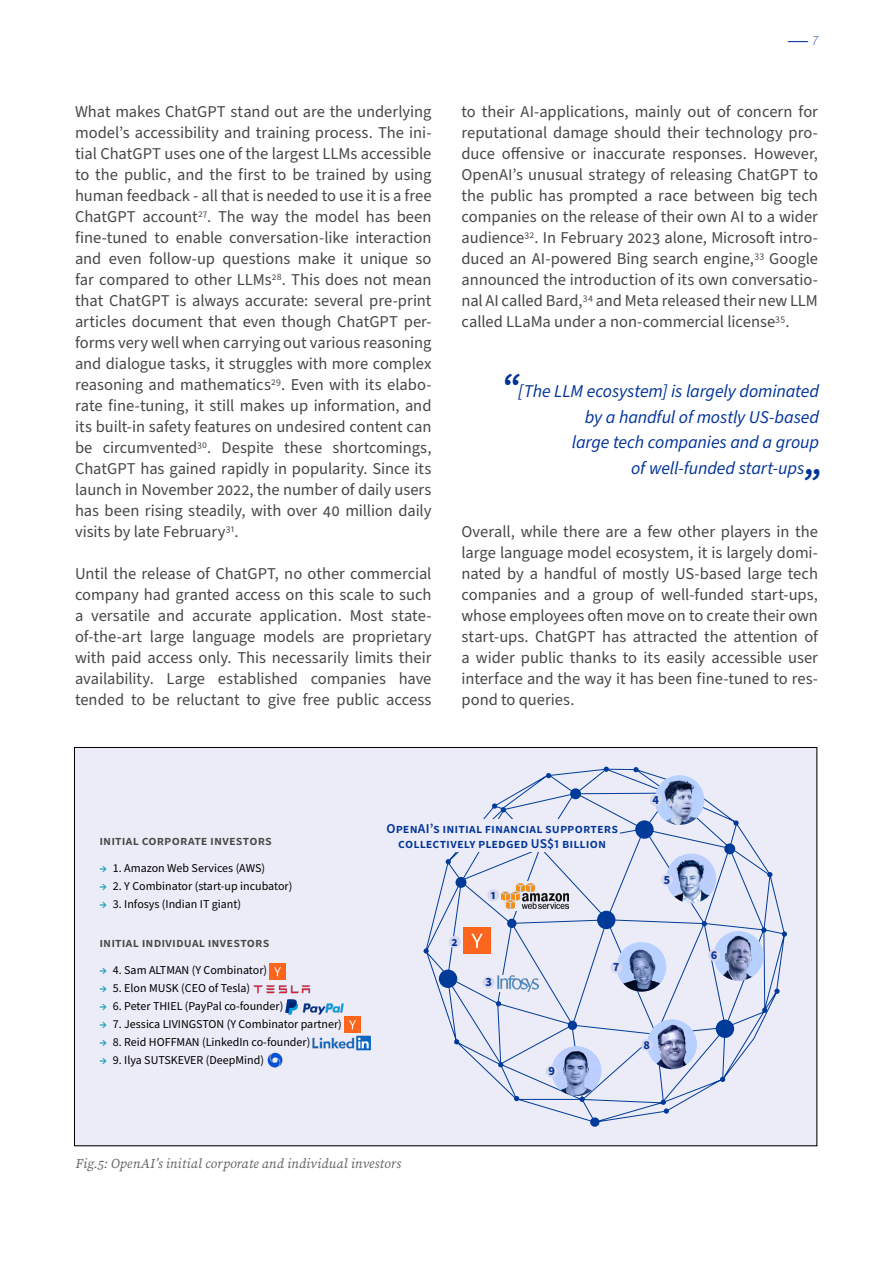
<style>
.page{position:relative;width:893px;height:1263px;background:#fff}
.page>*{position:absolute;margin:0;border:0;box-sizing:border-box;transform-origin:0 0}
.t1{font:italic 700 34.5px "Source Sans Pro";color:#039}
.t2{font:italic 18px "Source Sans Pro";letter-spacing:-.01em;color:#039}
.t3{font:16.5px/21px "Source Sans Pro";letter-spacing:-.005em;color:#474747;text-align:justify}
.t4{font:600 13.5px/15px "Source Sans Pro";letter-spacing:.005em;color:#039;text-align:center}
.t5{font:italic 13.5px "Source Serif 4";letter-spacing:.01em;color:#626262}
.t6{font:600 13.5px "Source Sans Pro";letter-spacing:.01em;color:#474747}
.t7{font:600 13.5px "Source Serif 4";color:#039}
.t8{font:12px "Source Sans Pro";color:#000}
.t9{font:700 12px "Source Sans Pro";color:#039}
.s1{font-family:"Source Sans Pro";font-weight:300;font-style:italic}
.s2{font-weight:700;font-size:34.5px}
.s3{font-weight:600;color:#1c9db3}
</style>
<div class="page">
<div style="left:75px;top:748px;width:742px;height:398px;background:#ebecf7"></div>
<img style="left:270px;top:963px;width:16px;height:16px">
<img style="left:253px;top:985px;width:57px;height:9px">
<img style="left:286px;top:999px;width:57px;height:15px">
<img style="left:344px;top:1016px;width:16px;height:16px">
<img style="left:313px;top:1035px;width:57px;height:15px">
<img style="left:267px;top:1052px;width:16px;height:16px">
<div style="left:590px;top:1117px;width:9px;height:10px;background:#003b99;border-radius:50%"></div>
<svg style="left:423px;top:948px;width:3px;height:5px"></svg>
<svg style="left:426px;top:769px;width:359px;height:353px"></svg>
<div style="left:369px;top:819px;width:251px;height:33px;background:#ebecf7"></div>
<img style="left:464px;top:928px;width:26px;height:26px">
<div style="left:487px;top:889px;width:12px;height:12px;background:#d7d7ed;border-radius:50%"></div>
<div style="left:483px;top:976px;width:12px;height:12px;background:#d7d7ed;border-radius:50%"></div>
<div style="left:449px;top:936px;width:12px;height:12px;background:#d7d7ed;border-radius:50%"></div>
<svg style="left:500px;top:881px;width:70px;height:30px"></svg>
<img style="left:502px;top:883px;width:66px;height:25px">
<img style="left:497px;top:975px;width:42px;height:17px">
<svg style="left:655px;top:775px;width:49px;height:50px"></svg>
<img style="left:662px;top:779px;width:19px;height:46px">
<svg style="left:666px;top:853px;width:50px;height:50px"></svg>
<img style="left:666px;top:856px;width:50px;height:47px">
<div style="left:650px;top:794px;width:12px;height:12px;background:#d7d7ed;border-radius:50%"></div>
<div style="left:661px;top:874px;width:12px;height:12px;background:#d7d7ed;border-radius:50%"></div>
<img style="left:552px;top:1046px;width:49px;height:50px;border-radius:25px">
<div style="left:546px;top:1065px;width:12px;height:12px;background:#d7d7ed;border-radius:50%"></div>
<svg style="left:617px;top:942px;width:49px;height:50px"></svg>
<img style="left:622px;top:946px;width:14px;height:45px">
<div style="left:610px;top:961px;width:12px;height:12px;background:#d7d7ed;border-radius:50%"></div>
<img style="left:647px;top:1019px;width:50px;height:50px;border-radius:25px">
<div style="left:641px;top:1039px;width:12px;height:12px;background:#d7d7ed;border-radius:50%"></div>
<div style="left:714px;top:931px;width:49px;height:50px;background:#b8d1ff;border-radius:50%"></div>
<img style="left:714px;top:935px;width:49px;height:46px">
<div style="left:708px;top:949px;width:12px;height:12px;background:#d7d7ed;border-radius:50%"></div>
<p class="t3" style="left:75px;top:102px;width:358px">What makes ChatGPT stand out are the underlying model’s accessibility and training process. The ini&shy;tial ChatGPT uses one of the largest LLMs accessible to the public, and the first to be trained by using human feedback - all that is needed to use it is a free ChatGPT account<sup>27</sup>. The way the model has been fine-tuned to enable conversation-like interaction and even follow-up questions make it unique so far compared to other LLMs<sup>28</sup>. This does not mean that ChatGPT is always accurate: several pre-print articles document that even though ChatGPT per&shy;forms very well when carrying out various reasoning and dialogue tasks, it struggles with more complex reasoning and mathematics<sup>29</sup>. Even with its elabo&shy;rate fine-tuning, it still makes up information, and its built-in safety features on undesired content can be circumvented<sup>30</sup>. Despite these shortcomings, ChatGPT has gained rapidly in popularity. Since its launch in November 2022, the number of daily users has been rising steadily, with over 40 million daily visits by late February<sup>31</sup>.</p>
<p class="t3" style="left:75px;top:564px;width:358px">Until the release of ChatGPT, no other commercial company had granted access on this scale to such a versatile and accurate application. Most state&shy;of-the-art large language models are proprietary with paid access only. This necessarily limits their availability. Large established companies have tended to be reluctant to give free public access</p>
<p class="t7" style="left:787px;top:31px;width:32px">⸺ <span class="s1">7</span></p>
<p class="t3" style="left:461px;top:102px;width:358px">to their AI-applications, mainly out of concern for reputational damage should their technology pro&shy;duce offensive or inaccurate responses. However, OpenAI’s unusual strategy of releasing ChatGPT to the public has prompted a race between big tech companies on the release of their own AI to a wider audience<sup>32</sup>. In February 2023 alone, Microsoft intro&shy;duced an AI-powered Bing search engine,<sup>33</sup> Google announced the introduction of its own conversatio&shy;nal AI called Bard,<sup>34</sup> and Meta released their new LLM called LLaMa under a non-commercial license<sup>35</sup>.</p>
<p class="t2" style="left:502px;top:379px;width:319px"><span class="s2">“</span>[The LLM ecosystem] is largely dominated</p>
<p class="t2" style="left:585px;top:404px;width:236px">by a handful of mostly US-based</p>
<p class="t2" style="left:572px;top:430px;width:249px">large tech companies and a group</p>
<p class="t2" style="left:631px;top:455px;width:175px">of well-funded start-ups</p>
<h1 class="t1" style="left:801px;top:458px;width:20px">”</h1>
<p class="t3" style="left:461px;top:522px;width:358px">Overall, while there are a few other players in the large language model ecosystem, it is largely domi&shy;nated by a handful of mostly US-based large tech companies and a group of well-funded start-ups, whose employees often move on to create their own start-ups. ChatGPT has attracted the attention of a wider public thanks to its easily accessible user interface and the way it has been fine-tuned to res&shy;pond to queries.</p>
<p class="t9" style="left:653px;top:791px;width:8px">4</p>
<p class="t6" style="left:99px;top:831px;width:174px">initial corporate investors</p>
<p class="t8" style="left:99px;top:860px;width:167px"><span class="s3">→</span> 1. Amazon Web Services (AWS)</p>
<p class="t8" style="left:99px;top:878px;width:194px"><span class="s3">→</span> 2. Y Combinator (start-up incubator)</p>
<p class="t8" style="left:99px;top:896px;width:143px"><span class="s3">→</span> 3. Infosys (Indian IT giant)</p>
<p class="t6" style="left:99px;top:933px;width:171px">initial individual investors</p>
<p class="t8" style="left:99px;top:962px;width:169px"><span class="s3">→</span> 4. Sam ALTMAN (Y Combinator)</p>
<p class="t8" style="left:99px;top:980px;width:152px"><span class="s3">→</span> 5. Elon MUSK (CEO of Tesla)</p>
<p class="t8" style="left:99px;top:998px;width:185px"><span class="s3">→</span> 6. Peter THIEL (PayPal co-founder)</p>
<p class="t8" style="left:99px;top:1016px;width:244px"><span class="s3">→</span> 7. Jessica LIVINGSTON (Y Combinator partner)</p>
<p class="t8" style="left:99px;top:1034px;width:213px"><span class="s3">→</span> 8. Reid HOFFMAN (LinkedIn co-founder)</p>
<p class="t8" style="left:99px;top:1052px;width:166px"><span class="s3">→</span> 9. Ilya SUTSKEVER (DeepMind)</p>
<p class="t4" style="left:386px;top:822px;width:233px">OpenAI’s initial financial supporters collectively pledged US$1 billion</p>
<p class="t9" style="left:452px;top:933px;width:8px">2</p>
<p class="t9" style="left:491px;top:887px;width:6px">1</p>
<p class="t9" style="left:485px;top:973px;width:8px">3</p>
<p class="t9" style="left:548px;top:1062px;width:8px">9</p>
<p class="t9" style="left:613px;top:958px;width:8px">7</p>
<p class="t9" style="left:664px;top:871px;width:8px">5</p>
<p class="t9" style="left:643px;top:1037px;width:8px">8</p>
<p class="t5" style="left:76px;top:1154px;width:327px">Fig.5: OpenAI’s initial corporate and individual investors</p>
<p class="t9" style="left:711px;top:947px;width:8px">6</p>
</div>
